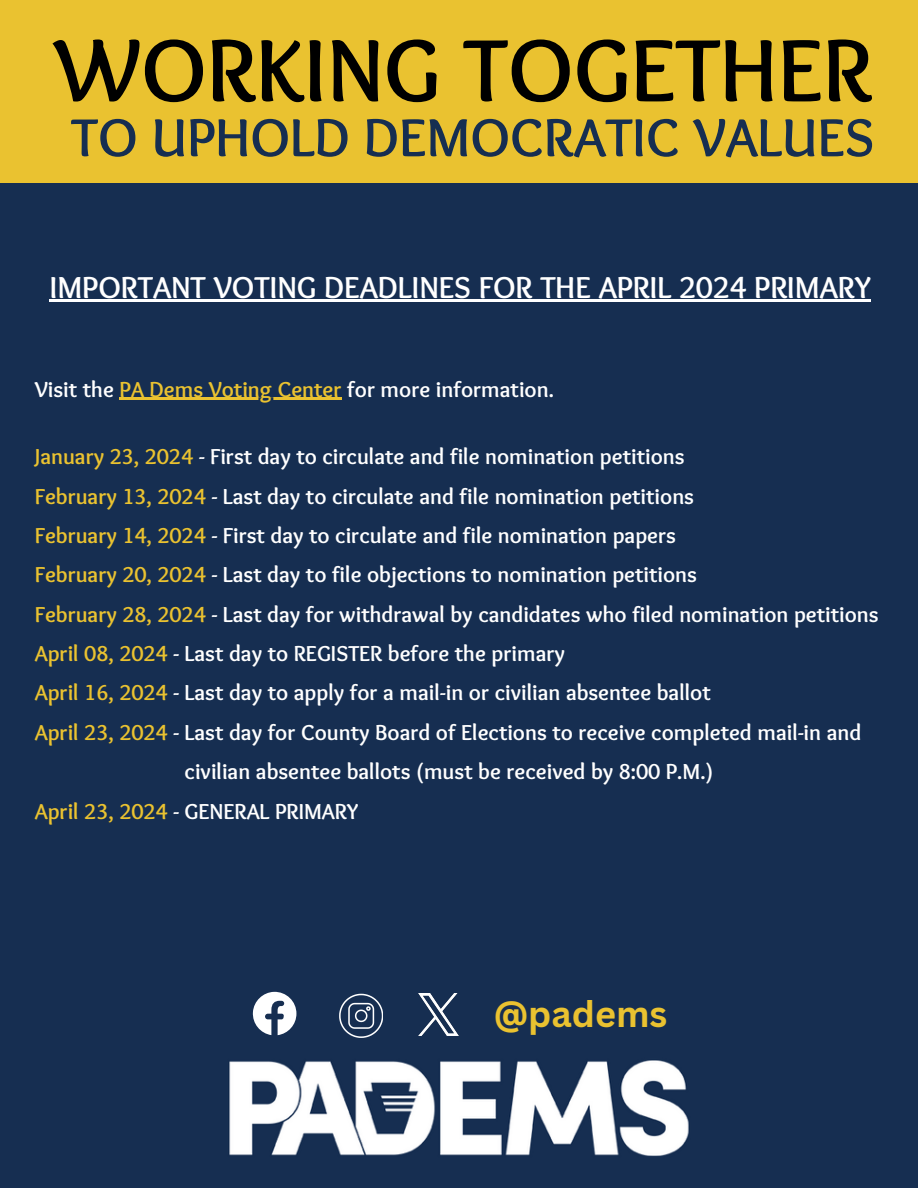
<style>
.page{position:relative;width:918px;height:1188px;background:#162e51}
.page>*{position:absolute;margin:0;border:0;box-sizing:border-box;transform-origin:0 0}
.t1{font:700 91.8px "Sukar";color:#000}
.t2{font:700 55.5px "Sukar";color:#162e51}
.t3{font:700 36px "Canva Sans";color:#eac230}
.t4{font:700 31.5px "Sukar";color:#fff}
.t5{font:700 22.5px/39.3px "Sukar";color:#fff;text-align:center}
.s1{color:#eac230}
</style>
<div class="page">
<div style="left:0;top:0;width:918px;height:183px;background:#eac230"></div>
<img style="left:229px;top:1060px;width:460px;height:96px">
<svg style="left:252px;top:991px;width:44px;height:44px"></svg>
<svg style="left:339px;top:994px;width:44px;height:44px"></svg>
<img style="left:419px;top:994px;width:39px;height:41px">
<hr style="left:120px;top:398px;width:222px;height:2px;background:#eac230">
<hr style="left:50px;top:300px;width:821px;height:2px;background:#fff">
<p class="t1" style="left:54px;top:18px;width:820px">WORKING TOGETHER</p>
<p class="t2" style="left:71px;top:106px;width:805px">TO UPHOLD DEMOCRATIC VALUES</p>
<p class="t4" style="left:50px;top:269px;width:823px">IMPORTANT VOTING DEADLINES FOR THE APRIL 2024 PRIMARY</p>
<p class="t5" style="left:35px;top:372px;width:521px">Visit the <span class="s1">PA Dems Voting Center</span> for more information.</p>
<p class="t5" style="left:35px;top:439px;width:651px"><span class="s1">January 23, 2024</span> - First day to circulate and file nomination petitions</p>
<p class="t5" style="left:35px;top:478px;width:661px"><span class="s1">February 13, 2024</span> - Last day to circulate and file nomination petitions</p>
<p class="t5" style="left:35px;top:518px;width:643px"><span class="s1">February 14, 2024</span> - First day to circulate and file nomination papers</p>
<p class="t5" style="left:35px;top:557px;width:664px"><span class="s1">February 20, 2024</span> - Last day to file objections to nomination petitions</p>
<p class="t5" style="left:35px;top:597px;width:845px"><span class="s1">February 28, 2024</span> - Last day for withdrawal by candidates who filed nomination petitions</p>
<p class="t5" style="left:35px;top:636px;width:532px"><span class="s1">April 08, 2024</span> - Last day to REGISTER before the primary</p>
<p class="t5" style="left:35px;top:675px;width:677px"><span class="s1">April 16, 2024</span> - Last day to apply for a mail-in or civilian absentee ballot</p>
<p class="t5" style="left:35px;top:715px;width:828px"><span class="s1">April 23, 2024</span> - Last day for County Board of Elections to receive completed mail-in and civilian absentee ballots (must be received by 8:00 P.M.)</p>
<p class="t5" style="left:35px;top:793px;width:325px"><span class="s1">April 23, 2024</span> - GENERAL PRIMARY</p>
<p class="t3" style="left:494px;top:989px;width:175px">@padems</p>
</div>
